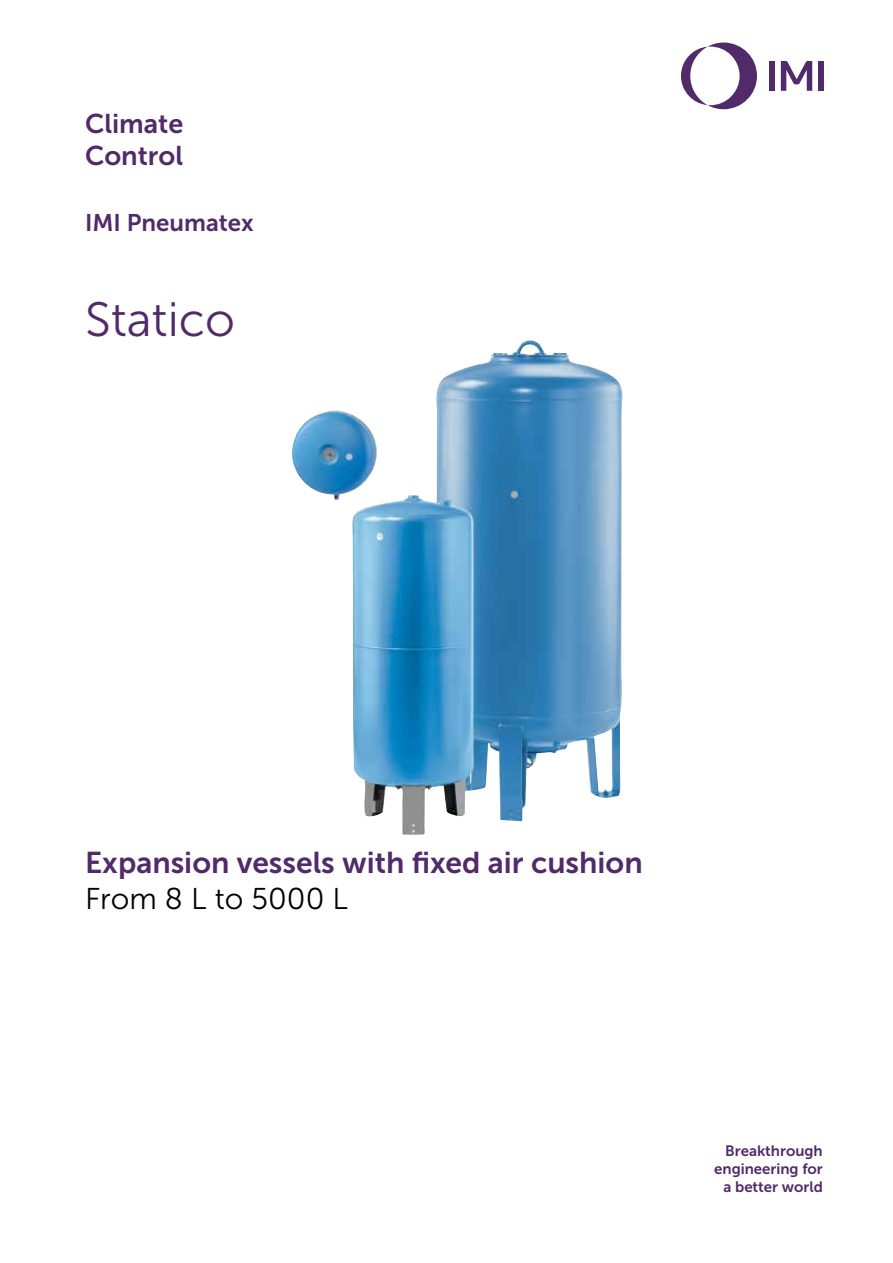
<style>
.page{position:relative;width:893px;height:1263px;background:#fff}
.page>*{position:absolute;margin:0;border:0;box-sizing:border-box;transform-origin:0 0}
.t1{font:48px "Museo Sans 300";color:#512a6a}
.t2{font:30px "Museo Sans 700";color:#512a6a}
.t3{font:30px "Museo Sans 300";color:#000}
.t4{font:27px/32.4px "Museo Sans 700";color:#512a6a}
.t5{font:24px "Museo Sans 700";color:#512a6a}
.t6{font:15px/18px "Museo Sans 700";color:#512a6a;text-align:right}
</style>
<div class="page">
<svg style="left:681px;top:43px;width:76px;height:66px"></svg>
<div style="left:769px;top:61px;width:6px;height:30px;background:#512a6a"></div>
<div style="left:818px;top:61px;width:6px;height:30px;background:#512a6a"></div>
<svg style="left:781px;top:61px;width:31px;height:30px"></svg>
<img style="left:351px;top:340px;width:271px;height:494px">
<h3 class="t4" style="left:85px;top:107px;width:100px">Climate<br>Control</h3>
<h3 class="t5" style="left:85px;top:210px;width:170px">IMI Pneumatex</h3>
<h1 class="t1" style="left:85px;top:293px;width:151px">Statico</h1>
<h2 class="t2" style="left:85px;top:846px;width:559px">Expansion vessels with fixed air cushion</h2>
<h2 class="t3" style="left:85px;top:882px;width:265px">From 8 L to 5000 L</h2>
<p class="t6" style="left:714px;top:1142px;width:110px">Breakthrough engineering for a better world</p>
</div>
